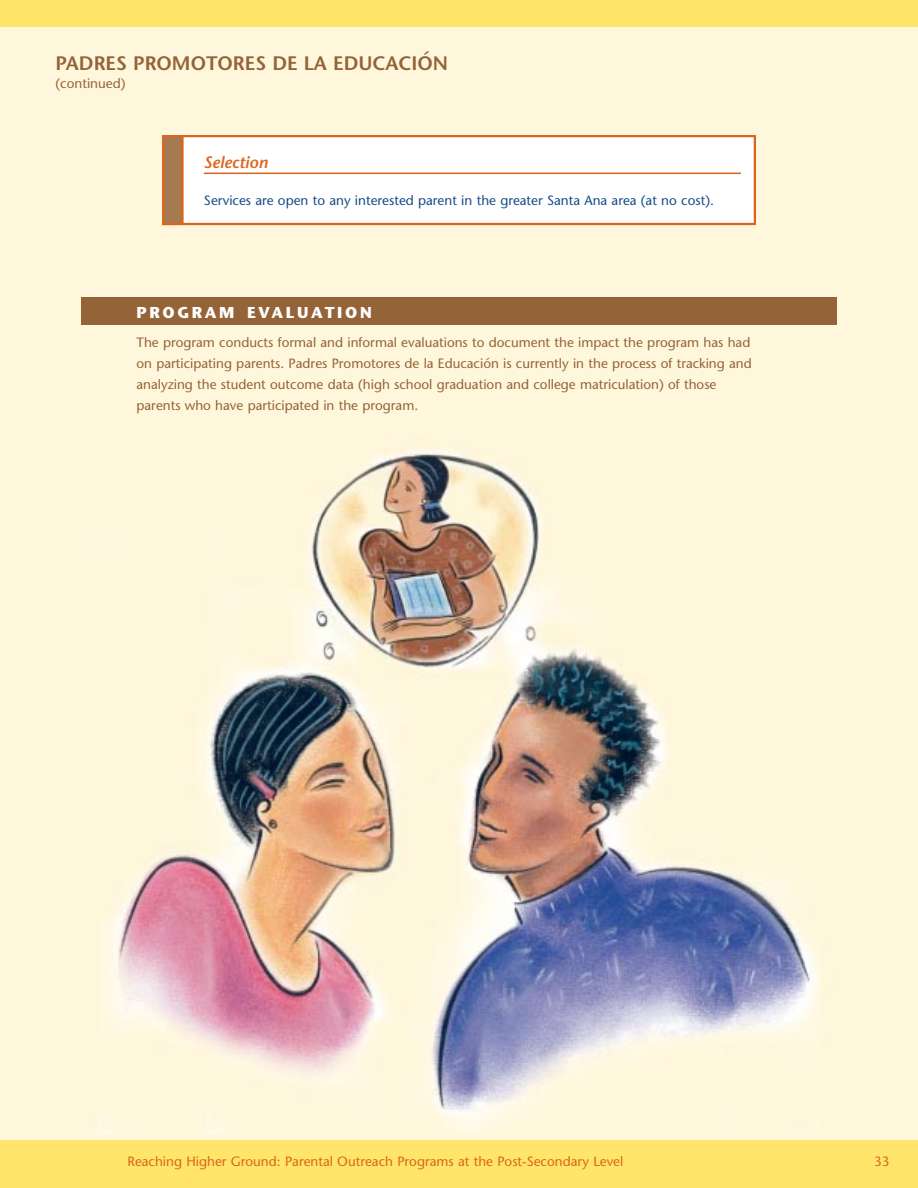
<style>
.page{position:relative;width:918px;height:1188px;background:#fff7dc}
.page>*{position:absolute;margin:0;border:0;box-sizing:border-box;transform-origin:0 0}
.t1{font:600 19.5px "Stone Sans";color:#956338}
.t2{font:italic 600 16.5px "Stone Sans";color:#dc651d}
.t3{font:700 15.75px "Stone Sans";letter-spacing:.17em;color:#fff}
.t4{font:13.5px/21px "Stone Sans";color:#956338}
.t5{font:13.5px "Stone Sans";color:#dc651d}
.t6{font:13.5px "Stone Sans";color:#174d88}
</style>
<div class="page">
<img style="left:99px;top:449px;width:720px;height:685px">
<div style="left:0;top:1141px;width:918px;height:47px;background:#ffe56a"></div>
<div style="left:0;top:0;width:918px;height:27px;background:#ffe56a"></div>
<div style="left:81px;top:297px;width:756px;height:28px;background:#956338"></div>
<div style="left:163px;top:136px;width:592px;height:88px;background:#fff"></div>
<div style="left:162px;top:135px;width:594px;height:90px;border:2px solid #dc651d"></div>
<div style="left:163px;top:136px;width:19px;height:88px;background:#a67a50"></div>
<div style="left:162px;top:135px;width:22px;height:90px;border:2px solid #dc651d"></div>
<hr style="left:204px;top:173px;width:537px;height:1px;background:#dc651d">
<h1 class="t1" style="left:56px;top:56px;width:394px">PADRES PROMOTORES DE LA EDUCACIÓN</h1>
<p class="t4" style="left:56px;top:74px;width:71px">(continued)</p>
<p class="t2" style="left:204px;top:156px;width:65px">Selection</p>
<p class="t6" style="left:204px;top:195px;width:511px">Services are open to any interested parent in the greater Santa Ana area (at no cost).</p>
<p class="t3" style="left:137px;top:307px;width:237px">PROGRAM EVALUATION</p>
<p class="t4" style="left:137px;top:333px;width:617px">The program conducts formal and informal evaluations to document the impact the program has had on participating parents. Padres Promotores de la Educación is currently in the process of tracking and analyzing the student outcome data (high school graduation and college matriculation) of those parents who have participated in the program.</p>
<p class="t5" style="left:128px;top:1156px;width:497px">Reaching Higher Ground: Parental Outreach Programs at the Post-Secondary Level</p>
<p class="t5" style="left:874px;top:1156px;width:17px">33</p>
</div>
